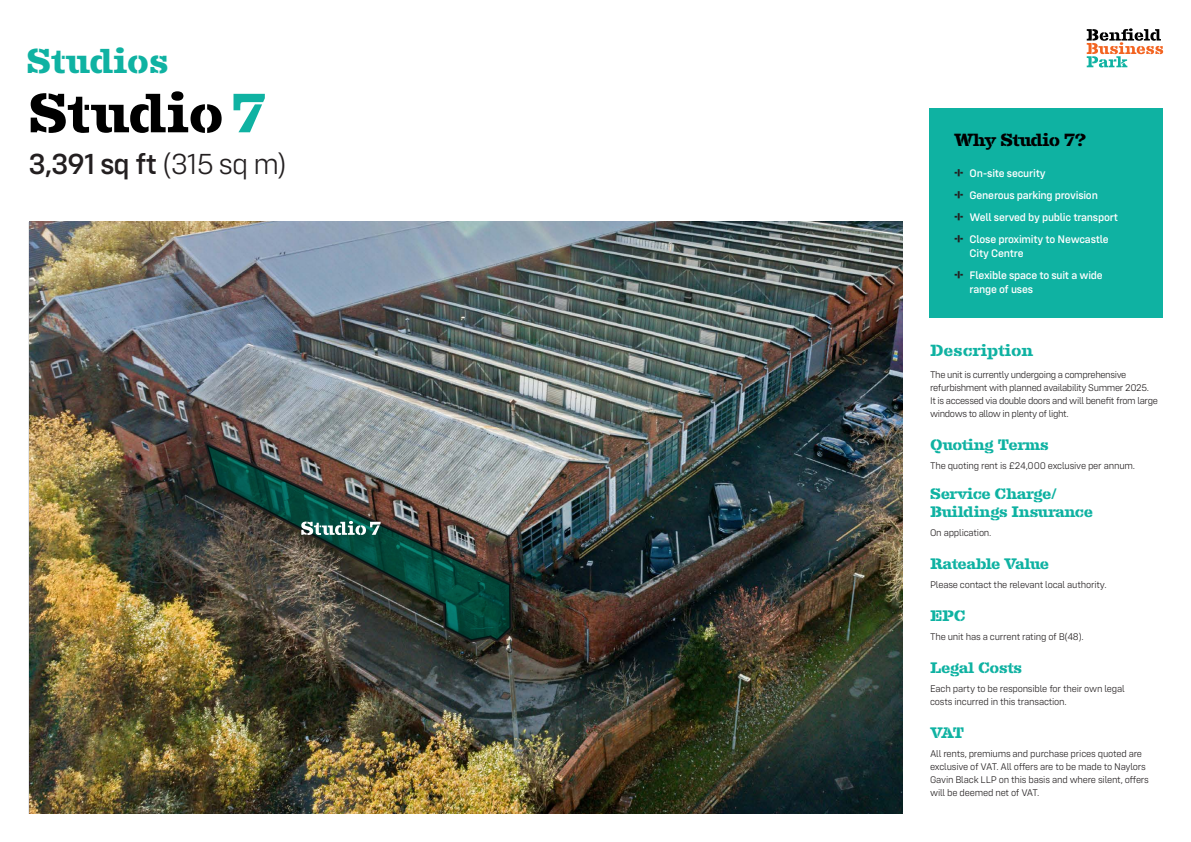
<style>
.page{position:relative;width:1191px;height:842px;background:#fff}
.page>*{position:absolute;margin:0;border:0;box-sizing:border-box;transform-origin:0 0}
.t1{font:58px "Albiona Heavy Stencil";letter-spacing:-.01em;color:#000}
.t2{font:36.4px "Albiona Heavy Stencil";letter-spacing:-.005em;color:#0fb2a2}
.t3{font:500 30px "Config";letter-spacing:-.03em;color:#231f20}
.t4{font:18.5px "Albiona Heavy Stencil";letter-spacing:-.04em;color:#000}
.t5{font:17px "Albiona Heavy Stencil";color:#0fb2a2}
.t6{font:16px/18px "Albiona Heavy Stencil";letter-spacing:-.02em;color:#0fb2a2}
.t7{font:16px "Albiona Heavy Stencil";letter-spacing:-.04em;color:#0fb2a2}
.t8{font:500 11.3px/13.6px "Config";letter-spacing:-.02em;color:#fff}
.t9{font:300 10px/13px "Config";letter-spacing:-.025em;color:#231f20}
.s1{color:#0fb2a2}
.s2{font-weight:300}
.s3{font-family:"Albiona Heavy Stencil";font-weight:400;font-size:18.5px;color:#231f20}
</style>
<div class="page">
<svg style="left:1086px;top:28px;width:77px;height:39px"></svg>
<img style="left:29px;top:222px;width:873px;height:592px">
<img style="left:202px;top:440px;width:312px;height:204px">
<div style="left:929px;top:108px;width:234px;height:210px;background:#0fb2a2"></div>
<img style="left:206px;top:444px;width:305px;height:197px">
<svg style="left:301px;top:521px;width:80px;height:14px"></svg>
<p class="t2" style="left:27px;top:40px;width:144px">Studios</p>
<p class="t1" style="left:28px;top:79px;width:239px">Studio <span class="s1">7</span></p>
<p class="t3" style="left:28px;top:146px;width:260px">3,391 sq ft <span class="s2">(315 sq m)</span></p>
<p class="t4" style="left:954px;top:129px;width:133px">Why Studio 7?</p>
<p class="t8" style="left:954px;top:166px;width:93px"><span class="s3">+</span> On-site security</p>
<p class="t8" style="left:954px;top:188px;width:145px"><span class="s3">+</span> Generous parking provision</p>
<p class="t8" style="left:954px;top:210px;width:165px"><span class="s3">+</span> Well served by public transport</p>
<p class="t8" style="left:969px;top:233px;width:140px;text-indent:-15px"><span class="s3">+</span> Close proximity to Newcastle<br>City Centre</p>
<p class="t8" style="left:969px;top:269px;width:135px;text-indent:-15px"><span class="s3">+</span> Flexible space to suit a wide range of uses</p>
<p class="t5" style="left:930px;top:341px;width:105px">Description</p>
<p class="t9" style="left:930px;top:368px;width:229px">The unit is currently undergoing a comprehensive refurbishment with planned availability Summer 2025.<br>It is accessed via double doors and will benefit from large windows to allow in plenty of light.</p>
<p class="t6" style="left:930px;top:436px;width:120px">Quoting Terms</p>
<p class="t9" style="left:930px;top:459px;width:207px">The quoting rent is £24,000 exclusive per annum.</p>
<p class="t6" style="left:930px;top:485px;width:164px">Service Charge/<br>Buildings Insurance</p>
<p class="t9" style="left:930px;top:526px;width:63px">On application.</p>
<p class="t7" style="left:930px;top:555px;width:120px">Rateable Value</p>
<p class="t9" style="left:930px;top:578px;width:178px">Please contact the relevant local authority.</p>
<p class="t6" style="left:930px;top:607px;width:37px">EPC</p>
<p class="t9" style="left:930px;top:630px;width:155px">The unit has a current rating of B(48).</p>
<p class="t6" style="left:930px;top:659px;width:93px">Legal Costs</p>
<p class="t9" style="left:930px;top:682px;width:196px">Each party to be responsible for their own legal costs incurred in this transaction.</p>
<p class="t6" style="left:930px;top:724px;width:36px">VAT</p>
<p class="t9" style="left:930px;top:747px;width:220px">All rents, premiums and purchase prices quoted are exclusive of VAT. All offers are to be made to Naylors Gavin Black LLP on this basis and where silent, offers will be deemed net of VAT.</p>
</div>
